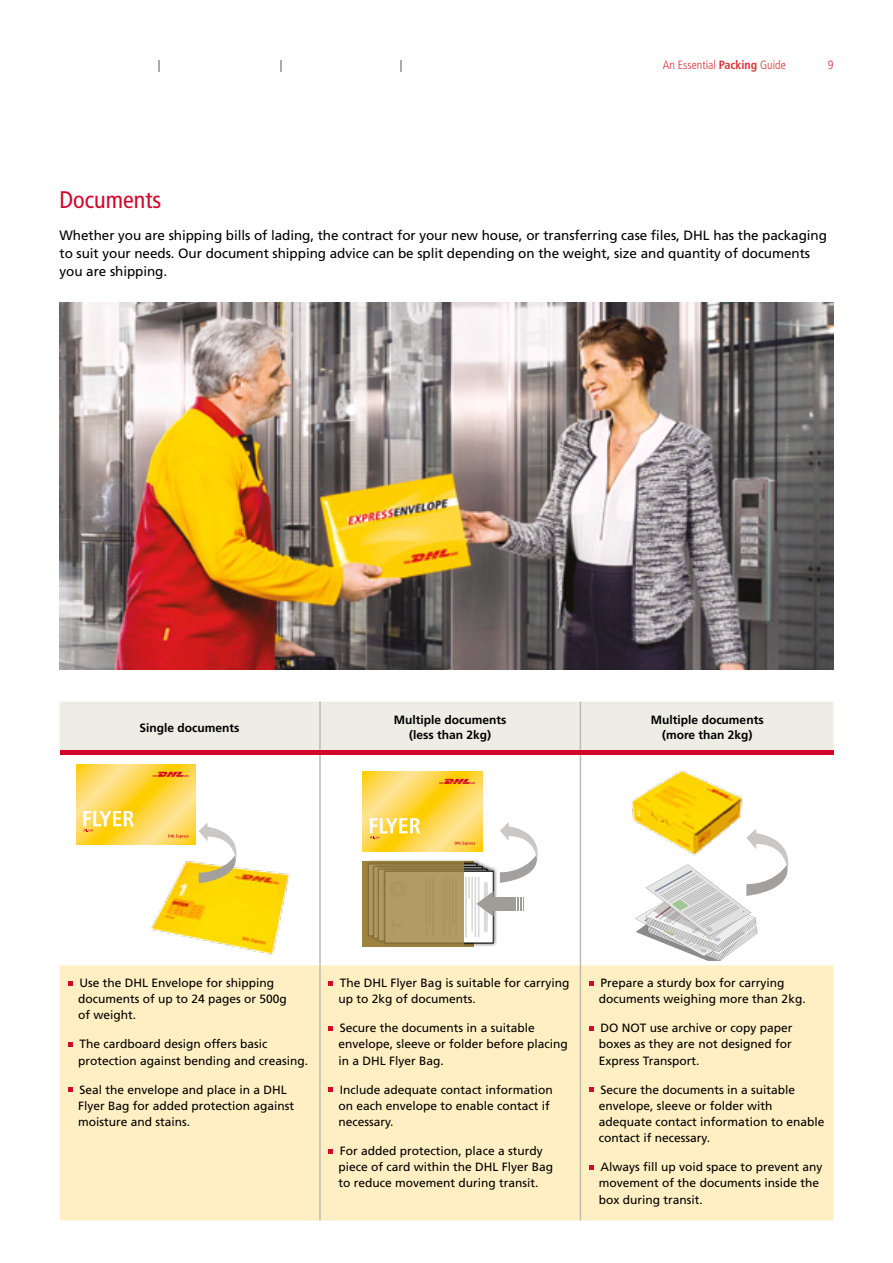
<style>
.page{position:relative;width:893px;height:1263px;background:#fff}
.page>*{position:absolute;margin:0;border:0;box-sizing:border-box;transform-origin:0 0}
.t1{font:condensed 24px "Frutiger LT Std";color:#d3072a}
.t2{font:13.5px/18.1px "Frutiger LT Std";letter-spacing:-.005em;color:#000}
.t3{font:12px/16.2px "Frutiger LT Std";color:#000}
.t4{font:700 12px/14.4px "Frutiger LT Std";color:#000;text-align:center}
.t5{font:300 condensed 12px "Frutiger LT Std";color:#d73138}
.t6{font:300 condensed 12px "Frutiger LT Std";color:#000}
.s1{font-weight:700}
</style>
<div class="page">
<div style="left:365px;top:859px;width:116px;height:80px;background:#000;opacity:.75"></div>
<div style="left:381px;top:867px;width:116px;height:79px;background:#000;opacity:.75"></div>
<div style="left:385px;top:871px;width:108px;height:72px;background:#fff"></div>
<hr style="left:478px;top:877px;width:2px;height:60px;background:#dadada">
<hr style="left:474px;top:877px;width:2px;height:60px;background:#dadada">
<hr style="left:465px;top:877px;width:2px;height:60px;background:#dadada">
<hr style="left:471px;top:877px;width:2px;height:55px;background:#dadada">
<hr style="left:468px;top:877px;width:2px;height:21px;background:#dadada">
<hr style="left:484px;top:882px;width:4px;height:50px;background:#dadada;border-radius:2px">
<svg style="left:362px;top:861px;width:102px;height:85px;background:#a79158"></svg>
<img style="left:363px;top:772px;width:119px;height:80px">
<svg style="left:439px;top:779px;width:36px;height:5px"></svg>
<svg style="left:455px;top:842px;width:20px;height:3px"></svg>
<svg style="left:370px;top:818px;width:50px;height:21px"></svg>
<div style="left:489px;top:897px;width:27px;height:13px;background:#9d9c95"></div>
<svg style="left:517px;top:897px;width:7px;height:13px"></svg>
<svg style="left:476px;top:891px;width:18px;height:26px"></svg>
<svg style="left:500px;top:822px;width:38px;height:61px"></svg>
<img style="left:60px;top:303px;width:773px;height:367px">
<div style="left:60px;top:702px;width:773px;height:48px;background:#edece5"></div>
<div style="left:60px;top:965px;width:773px;height:255px;background:#ffefc3"></div>
<hr style="left:319px;top:702px;width:2px;height:51px;background:#bcbbb3">
<hr style="left:580px;top:702px;width:1px;height:51px;background:#bcbbb3">
<hr style="left:319px;top:753px;width:2px;height:212px;background:#bcbbb3">
<hr style="left:580px;top:753px;width:1px;height:212px;background:#bcbbb3">
<hr style="left:319px;top:965px;width:2px;height:255px;background:#bcbbb3">
<hr style="left:580px;top:965px;width:1px;height:255px;background:#bcbbb3">
<svg style="left:68px;top:981px;width:5px;height:4px"></svg>
<svg style="left:68px;top:1042px;width:5px;height:5px"></svg>
<svg style="left:68px;top:1087px;width:5px;height:5px"></svg>
<svg style="left:328px;top:981px;width:5px;height:4px"></svg>
<svg style="left:328px;top:1026px;width:5px;height:5px"></svg>
<svg style="left:328px;top:1087px;width:5px;height:5px"></svg>
<svg style="left:328px;top:1149px;width:5px;height:4px"></svg>
<svg style="left:589px;top:981px;width:5px;height:4px"></svg>
<svg style="left:589px;top:1026px;width:5px;height:5px"></svg>
<svg style="left:589px;top:1087px;width:5px;height:5px"></svg>
<svg style="left:589px;top:1165px;width:5px;height:5px"></svg>
<div style="left:60px;top:750px;width:773px;height:5px;background:#d3072a"></div>
<img style="left:632px;top:771px;width:111px;height:57px">
<svg style="left:635px;top:828px;width:154px;height:133px"></svg>
<img style="left:76px;top:765px;width:120px;height:80px">
<svg style="left:153px;top:772px;width:36px;height:5px"></svg>
<svg style="left:168px;top:834px;width:21px;height:4px"></svg>
<svg style="left:83px;top:811px;width:51px;height:21px"></svg>
<img style="left:150px;top:861px;width:140px;height:94px">
<svg style="left:199px;top:823px;width:45px;height:60px"></svg>
<p class="t6" style="left:158px;top:58px;width:4px">|</p>
<p class="t6" style="left:280px;top:58px;width:4px">|</p>
<p class="t6" style="left:400px;top:58px;width:4px">|</p>
<p class="t5" style="left:663px;top:58px;width:125px">An Essential <span class="s1">Packing</span> Guide</p>
<p class="t5" style="left:828px;top:58px;width:7px">9</p>
<h1 class="t1" style="left:60px;top:186px;width:103px">Documents</h1>
<p class="t2" style="left:60px;top:226px;width:769px">Whether you are shipping bills of lading, the contract for your new house, or transferring case files, DHL has the packaging to suit your needs. Our document shipping advice can be split depending on the weight, size and quantity of documents you are shipping.</p>
<p class="t4" style="left:139px;top:720px;width:102px">Single documents</p>
<p class="t4" style="left:394px;top:713px;width:114px">Multiple documents (less than 2kg)</p>
<p class="t4" style="left:651px;top:713px;width:114px">Multiple documents (more than 2kg)</p>
<p class="t3" style="left:78px;top:975px;width:210px">Use the DHL Envelope for shipping documents of up to 24 pages or 500g of weight.</p>
<p class="t3" style="left:78px;top:1036px;width:232px">The cardboard design offers basic protection against bending and creasing.</p>
<p class="t3" style="left:78px;top:1081px;width:218px">Seal the envelope and place in a DHL<br>Flyer Bag for added protection against moisture and stains.</p>
<p class="t3" style="left:338px;top:975px;width:232px">The DHL Flyer Bag is suitable for carrying up to 2kg of documents.</p>
<p class="t3" style="left:338px;top:1020px;width:231px">Secure the documents in a suitable envelope, sleeve or folder before placing in a DHL Flyer Bag.</p>
<p class="t3" style="left:338px;top:1081px;width:216px">Include adequate contact information on each envelope to enable contact if necessary.</p>
<p class="t3" style="left:338px;top:1143px;width:216px">For added protection, place a sturdy piece of card within the DHL Flyer Bag to reduce movement during transit.</p>
<p class="t3" style="left:599px;top:975px;width:208px">Prepare a sturdy box for carrying documents weighing more than 2kg.</p>
<p class="t3" style="left:599px;top:1020px;width:195px;text-align:justify">DO NOT use archive or copy paper boxes as they are not designed for Express Transport.</p>
<p class="t3" style="left:599px;top:1081px;width:227px">Secure the documents in a suitable envelope, sleeve or folder with adequate contact information to enable contact if necessary.</p>
<p class="t3" style="left:599px;top:1159px;width:225px">Always fill up void space to prevent any movement of the documents inside the box during transit.</p>
</div>
